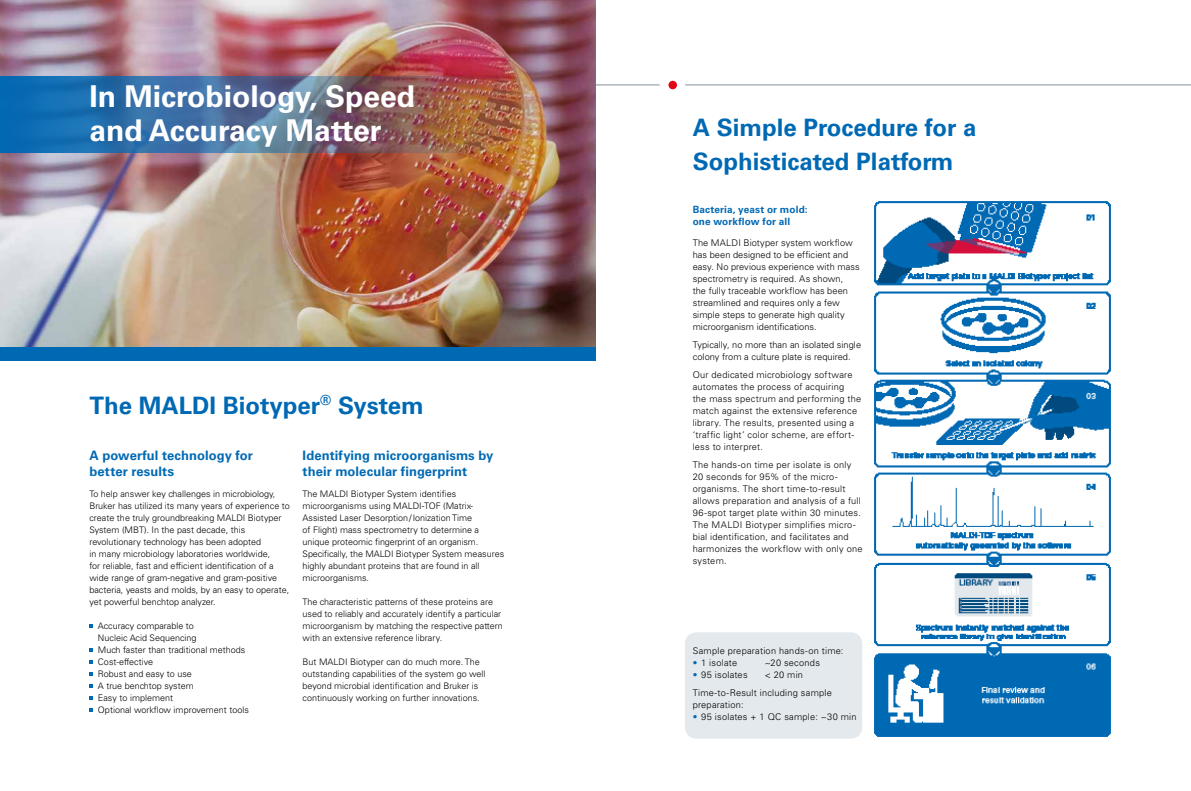
<style>
.page{position:relative;width:1191px;height:791px;background:#fff}
.page>*{position:absolute;margin:0;border:0;box-sizing:border-box;transform-origin:0 0}
.t1{font:700 30px/34px "Univers LT Std";color:#fff}
.t2{font:700 24px/34px "Univers LT Std";color:#0069b4}
.t3{font:700 13px/16.2px "Univers LT Std";letter-spacing:.005em;color:#0069b4}
.t4{font:700 10px/12px "Univers LT Std";letter-spacing:.01em;color:#0069b4}
.t5{font:300 9.2px/12px "Univers LT Std";letter-spacing:.02em;color:#000}
.t6{font:300 9.2px/12px "Univers LT Std";color:#000}
.t7{font:300 9px/12px "Univers LT Std";color:#000}
.s1{font-size:13.5px}
.s2{color:#0069b4}
</style>
<div class="page">
<div style="left:685px;top:632px;width:177px;height:107px;background:#e3e9ec;border-radius:11px"></div>
<img style="left:874px;top:201px;width:237px;height:536px">
<hr style="left:595px;top:85px;width:64px;height:1px;background:#83929b">
<div style="left:668px;top:81px;width:9px;height:8px;background:#e30613;border-radius:50%"></div>
<hr style="left:685px;top:85px;width:506px;height:1px;background:#83929b">
<img style="left:0;top:0;width:595px;height:348px">
<img style="left:0;top:77px;width:517px;height:76px">
<div style="left:0;top:348px;width:595px;height:13px;background:#0069b4"></div>
<h1 class="t1" style="left:89px;top:79px;width:327px">In Microbiology, Speed and Accuracy Matter</h1>
<h2 class="t2" style="left:89px;top:389px;width:336px">The MALDI Biotyper<sup>®</sup> System</h2>
<h3 class="t3" style="left:89px;top:447px;width:165px">A powerful technology for better result<span class="s1">s</span></h3>
<p class="t7" style="left:89px;top:488px;width:202px">To help answer key challenges in microbiology, Bruker has utilized its many years of experience to create the truly groundbreaking MALDI Biotyper System (MBT). In the past decade, this revolutionary technology has been adopted<br>in many microbiology laboratories worldwide,<br>for reliable, fast and efficient identification of a wide range of gram-negative and gram-positive bacteria, yeasts and molds, by an easy to operate, yet powerful benchtop analyzer.</p>
<p class="t7" style="left:98px;top:620px;width:152px">Accuracy comparable to<br>Nucleic Acid Sequencing<br>Much faster than traditional methods<br>Cost-effective<br>Robust and easy to use<br>A true benchtop system<br>Easy to implement<br>Optional workflow improvement tools</p>
<h3 class="t3" style="left:303px;top:448px;width:192px;line-height:15.6px">Identifying microorganisms by their molecular fingerprint</h3>
<p class="t7" style="left:303px;top:487px;width:203px">The MALDI Biotyper System identifies microorganisms using MALDI-TOF (Matrix-Assisted Laser Desorption/Ionization Time<br>of Flight) mass spectrometry to determine a unique proteomic fingerprint of an organism.<br>Specifically, the MALDI Biotyper System measures highly abundant proteins that are found in all microorganisms.</p>
<p class="t7" style="left:303px;top:595px;width:202px">The characteristic patterns of these proteins are used to reliably and accurately identify a particular microorganism by matching the respective pattern with an extensive reference library.</p>
<p class="t7" style="left:303px;top:655px;width:184px">But MALDI Biotyper can do much more. The outstanding capabilities of the system go well beyond microbial identification and Bruker is continuously working on further innovations.</p>
<h2 class="t2" style="left:692px;top:111px;width:285px">A Simple Procedure for a<br>Sophisticated Platform</h2>
<p class="t4" style="left:692px;top:203px;width:116px">Bacteria, yeast or mold: one workflow for all</p>
<p class="t6" style="left:692px;top:237px;width:168px">The MALDI Biotyper system workflow has been designed to be efficient and easy. No previous experience with mass spectrometry is required. As shown,<br>the fully traceable workflow has been streamlined and requires only a few simple steps to generate high quality microorganism identifications.</p>
<p class="t5" style="left:692px;top:338px;width:170px">Typically, no more than an isolated single colony from a culture plate is required.</p>
<p class="t5" style="left:692px;top:368px;width:170px">Our dedicated microbiology software automates the process of acquiring<br>the mass spectrum and performing the match against the extensive reference library. The results, presented using a ‘traffic light’ color scheme, are effort&shy;less to interpret.</p>
<p class="t5" style="left:692px;top:458px;width:171px">The hands-on time per isolate is only 20 seconds for 95% of the micro&shy;organisms. The short time-to-result allows preparation and analysis of a full 96-spot target plate within 30 minutes.<br>The MALDI Biotyper simplifies micro&shy;bial identification, and facilitates and harmonizes the workflow with only one system.</p>
<p class="t5" style="left:692px;top:644px;width:152px">Sample preparation hands-on time:</p>
<p class="t5" style="left:692px;top:656px;width:46px"><span class="s2">•</span> 1 isolate</p>
<p class="t5" style="left:764px;top:656px;width:57px">~20 seconds</p>
<p class="t5" style="left:692px;top:668px;width:56px"><span class="s2">•</span> 95 isolates</p>
<p class="t5" style="left:692px;top:665px;width:141px;line-height:18px;text-indent:72px">&lt; 20 min<br>Time-to-Result including sample</p>
<p class="t5" style="left:692px;top:698px;width:52px">preparation:</p>
<p class="t5" style="left:692px;top:710px;width:165px"><span class="s2">•</span> 95 isolates + 1 QC sample: ~30 min</p>
</div>
